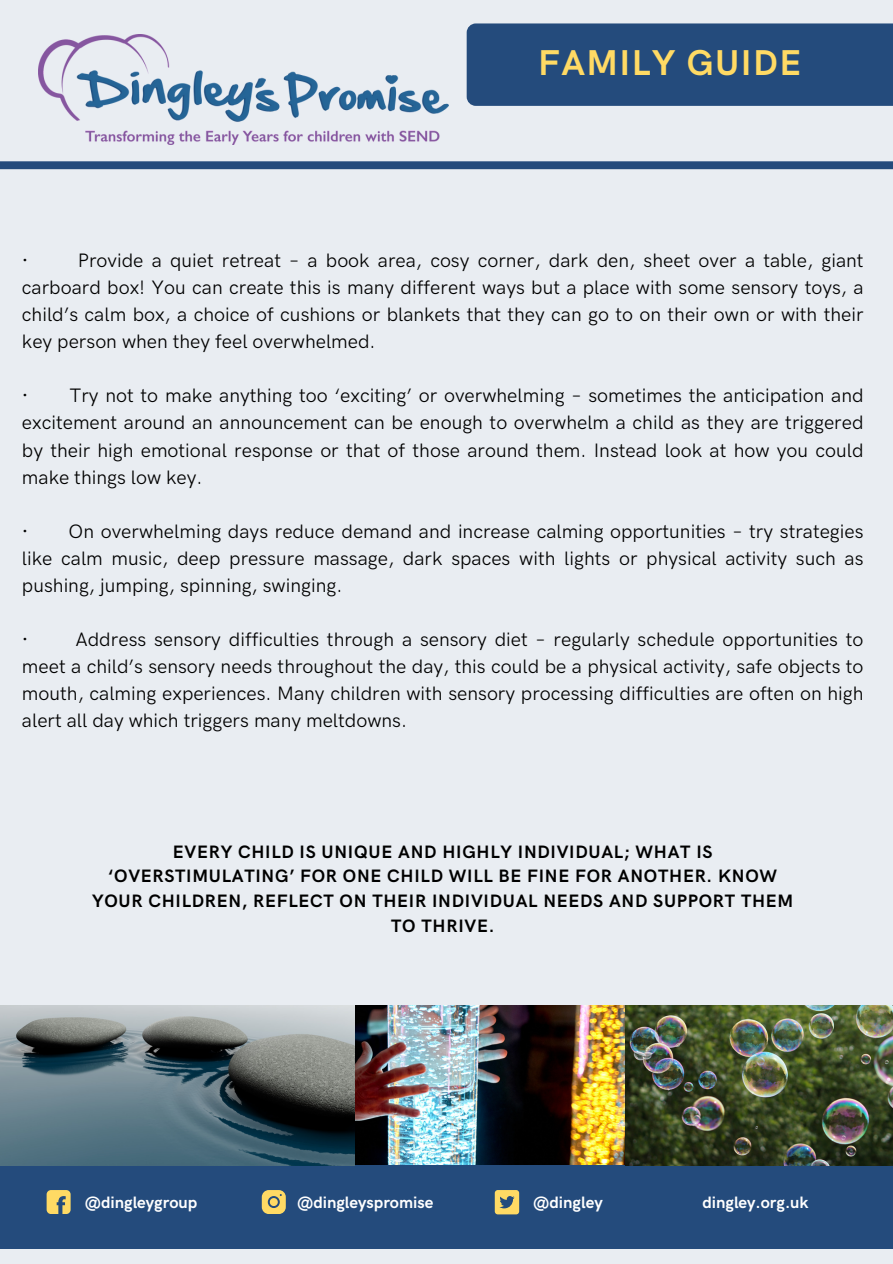
<style>
.page{position:relative;width:893px;height:1264px;background:#fff}
.page>*{position:absolute;margin:0;border:0;box-sizing:border-box;transform-origin:0 0}
.t1{font:700 36px "HK Grotesk Pro";letter-spacing:.04em;color:#ffda64}
.t2{font:19.5px/27px "HK Grotesk Pro";color:#000;text-align:justify}
.t3{font:700 18px/24.8px "HK Grotesk Pro";letter-spacing:.04em;color:#000;text-align:center}
.t4{font:700 16.5px "HK Grotesk Pro";color:#fff}
</style>
<div class="page">
<div style="left:0;top:0;width:892px;height:1263px;background:#e9edf2"></div>
<div style="left:0;top:1165px;width:892px;height:84px;background:#244b7c"></div>
<svg style="left:47px;top:1190px;width:23px;height:23px"></svg>
<svg style="left:262px;top:1190px;width:23px;height:23px"></svg>
<svg style="left:494px;top:1190px;width:25px;height:24px"></svg>
<img style="left:38px;top:34px;width:410px;height:110px">
<div style="left:0;top:161px;width:892px;height:8px;background:#244b7c"></div>
<div style="left:466px;top:23px;width:426px;height:83px;background:#244b7c"></div>
<img style="left:354px;top:1005px;width:538px;height:160px">
<img style="left:0;top:1005px;width:354px;height:160px">
<p class="t1" style="left:538px;top:42px;width:264px">FAMILY GUIDE</p>
<h1 class="t2" style="left:22px;top:248px;width:843px;text-indent:56px">Provide a quiet retreat – a book area, cosy corner, dark den, sheet over a table, giant carboard box! You can create this is many different ways but a place with some sensory toys, a child’s calm box, a choice of cushions or blankets that they can go to on their own or with their key person when they feel overwhelmed.</h1>
<h3 class="t2" style="left:22px;top:383px;width:843px">· Try not to make anything too ‘exciting’ or overwhelming – sometimes the anticipation and excitement around an announcement can be enough to overwhelm a child as they are triggered by their high emotional response or that of those around them. Instead look at how you could make things low key.</h3>
<h3 class="t2" style="left:22px;top:518px;width:843px">· On overwhelming days reduce demand and increase calming opportunities – try strategies like calm music, deep pressure massage, dark spaces with lights or physical activity such as pushing, jumping, spinning, swinging.</h3>
<h1 class="t2" style="left:22px;top:248px;width:8px">·</h1>
<h3 class="t2" style="left:22px;top:626px;width:843px;text-indent:53px">Address sensory difficulties through a sensory diet – regularly schedule opportunities to meet a child’s sensory needs throughout the day, this could be a physical activity, safe objects to mouth, calming experiences. Many children with sensory processing difficulties are often on high alert all day which triggers many meltdowns.</h3>
<h3 class="t2" style="left:22px;top:626px;width:8px">·</h3>
<p class="t3" style="left:92px;top:839px;width:702px">EVERY CHILD IS UNIQUE AND HIGHLY INDIVIDUAL; WHAT IS ‘OVERSTIMULATING’ FOR ONE CHILD WILL BE FINE FOR ANOTHER. KNOW YOUR CHILDREN, REFLECT ON THEIR INDIVIDUAL NEEDS AND SUPPORT THEM TO THRIVE.</p>
<h2 class="t4" style="left:85px;top:1192px;width:114px">@dingleygroup</h2>
<h2 class="t4" style="left:297px;top:1192px;width:138px">@dingleyspromise</h2>
<h2 class="t4" style="left:533px;top:1192px;width:71px">@dingley</h2>
<h2 class="t4" style="left:702px;top:1192px;width:108px">dingley.org.uk</h2>
</div>
